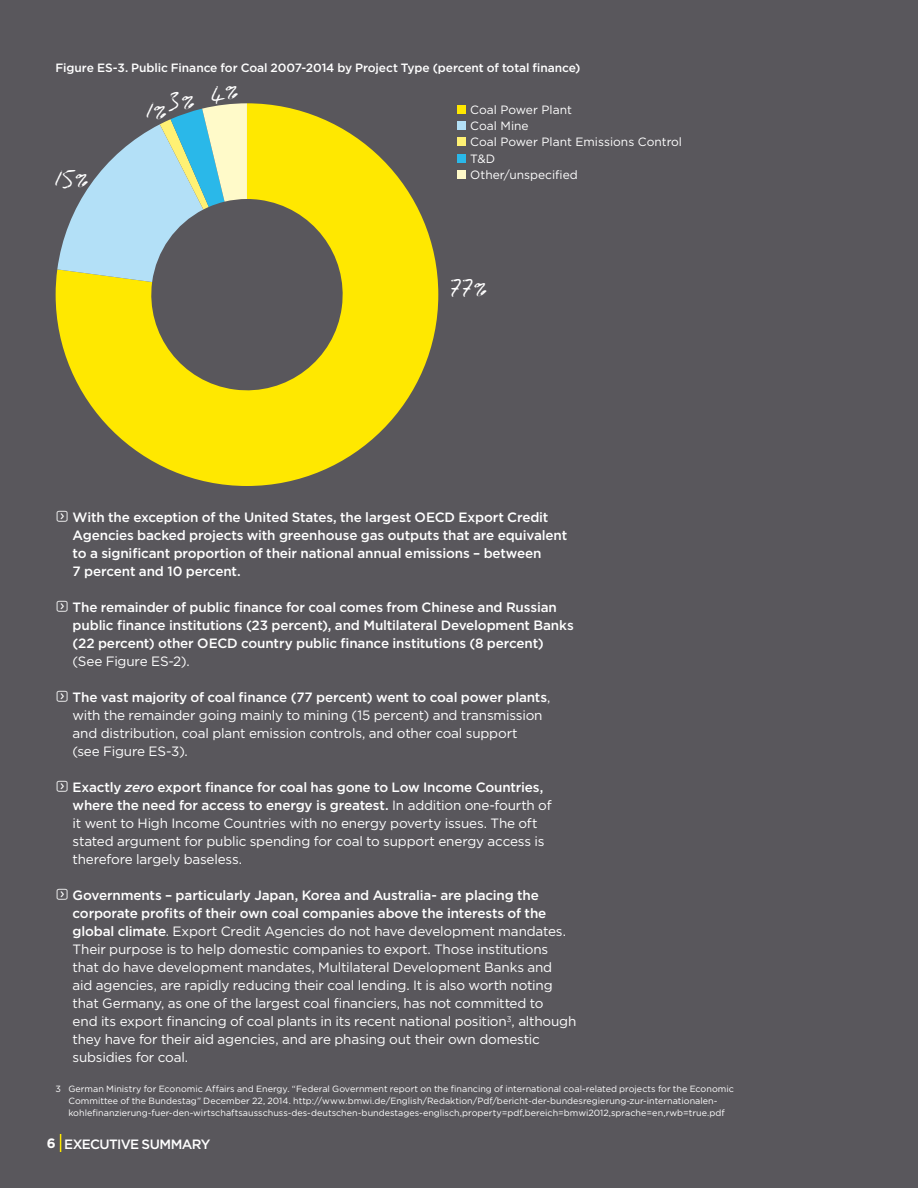
<style>
.page{position:relative;width:918px;height:1188px;background:#59575c}
.page>*{position:absolute;margin:0;border:0;box-sizing:border-box;transform-origin:0 0}
.t1{font:27px "Biro Script";color:#fff}
.t2{font:13.5px/18px "Gotham";letter-spacing:-.015em;color:#fff}
.t3{font:500 13.5px/18px "Gotham";letter-spacing:-.01em;color:#fff}
.t4{font:500 13.5px "Gotham";letter-spacing:-.045em;color:#fff}
.t5{font:500 12px "Gotham";letter-spacing:-.01em;color:#fff}
.t6{font:12px/16.4px "Gotham";color:#fff}
.t7{font:9px/12px "Gotham";color:#fff;text-align:center}
.s1{font-family:"Button Bonus Rounded Positive";font-weight:400}
.s2{font-family:"Button Bonus Rounded Positive"}
.s3{font-weight:500}
.s4{font-weight:500;font-style:italic}
.s5{font-weight:700}
</style>
<div class="page">
<svg style="left:56px;top:103px;width:382px;height:383px;fill:#ffe800"></svg>
<svg style="left:57px;top:103px;width:190px;height:179px"></svg>
<div style="left:457px;top:105px;width:9px;height:9px;background:#ffe800"></div>
<div style="left:457px;top:121px;width:9px;height:9px;background:#b3e0f7"></div>
<div style="left:457px;top:138px;width:9px;height:8px;background:#fff174"></div>
<div style="left:457px;top:154px;width:9px;height:9px;background:#2ab8e9"></div>
<div style="left:457px;top:170px;width:9px;height:9px;background:#fffac9"></div>
<svg style="left:60px;top:1134px;width:1px;height:18px"></svg>
<p class="t5" style="left:56px;top:61px;width:526px">Figure ES-3. Public Finance for Coal 2007-2014 by Project Type (percent of total finance)</p>
<h1 class="t1" style="left:56px;top:161px;width:35px">I5%</h1>
<h1 class="t1" style="left:147px;top:83px;width:94px">I% 3% L, %</h1>
<p class="t6" style="left:470px;top:101px;width:213px">Coal Power Plant<br>Coal Mine<br>Coal Power Plant Emissions Control<br>T&amp;D<br>Other/unspecified</p>
<h1 class="t1" style="left:451px;top:270px;width:38px">77%</h1>
<p class="t3" style="left:73px;top:508px;width:496px;text-indent:-17px"><span class="s1">f</span> With the exception of the United States, the largest OECD Export Credit Agencies backed projects with greenhouse gas outputs that are equivalent to a significant proportion of their national annual emissions – between<br>7 percent and 10 percent.</p>
<p class="t3" style="left:73px;top:598px;width:503px;text-indent:-17px"><span class="s1">f</span> The remainder of public finance for coal comes from Chinese and Russian public finance institutions (23 percent), and Multilateral Development Banks (22 percent) other OECD country public finance institutions (8 percent)</p>
<p class="t2" style="left:73px;top:652px;width:119px">(See Figure ES-2).</p>
<p class="t2" style="left:73px;top:688px;width:479px;text-indent:-17px"><span class="s2">f</span> <span class="s3">The vast majority of coal finance (77 percent) went to coal power plants</span>, with the remainder going mainly to mining (15 percent) and transmission and distribution, coal plant emission controls, and other coal support<br>(see Figure ES-3).</p>
<p class="t2" style="left:73px;top:778px;width:480px;text-indent:-17px"><span class="s2">f</span> <span class="s3">Exactly</span> <span class="s4">zero</span> <span class="s3">export finance for coal has gone to Low Income Countries, where the need for access to energy is greatest.</span> In addition one-fourth of it went to High Income Countries with no energy poverty issues. The oft stated argument for public spending for coal to support energy access is therefore largely baseless.</p>
<p class="t2" style="left:73px;top:886px;width:505px;text-indent:-17px"><span class="s2">f</span> <span class="s3">Governments – particularly Japan, Korea and Australia- are placing the corporate profits of their own coal companies above the interests of the global climate</span>. Export Credit Agencies do not have development mandates.<br>Their purpose is to help domestic companies to export. Those institutions that do have development mandates, Multilateral Development Banks and<br>aid agencies, are rapidly reducing their coal lending. It is also worth noting that Germany, as one of the largest coal financiers, has not committed to<br>end its export financing of coal plants in its recent national position<sup>3</sup>, although they have for their aid agencies, and are phasing out their own domestic subsidies for coal.</p>
<p class="t7" style="left:56px;top:1083px;width:680px">3 German Ministry for Economic Affairs and Energy. “Federal Government report on the financing of international coal-related projects for the Economic<br>Committee of the Bundestag” December 22, 2014. http://www.bmwi.de/English/Redaktion/Pdf/bericht-der-bundesregierung-zur-internationalen&shy;kohlefinanzierung-fuer-den-wirtschaftsausschuss-des-deutschen-bundestages-englisch,property=pdf,bereich=bmwi2012,sprache=en,rwb=true.pdf</p>
<p class="t4" style="left:47px;top:1136px;width:165px"><span class="s5">6</span> EXECUTIVE SUMMARY</p>
</div>
